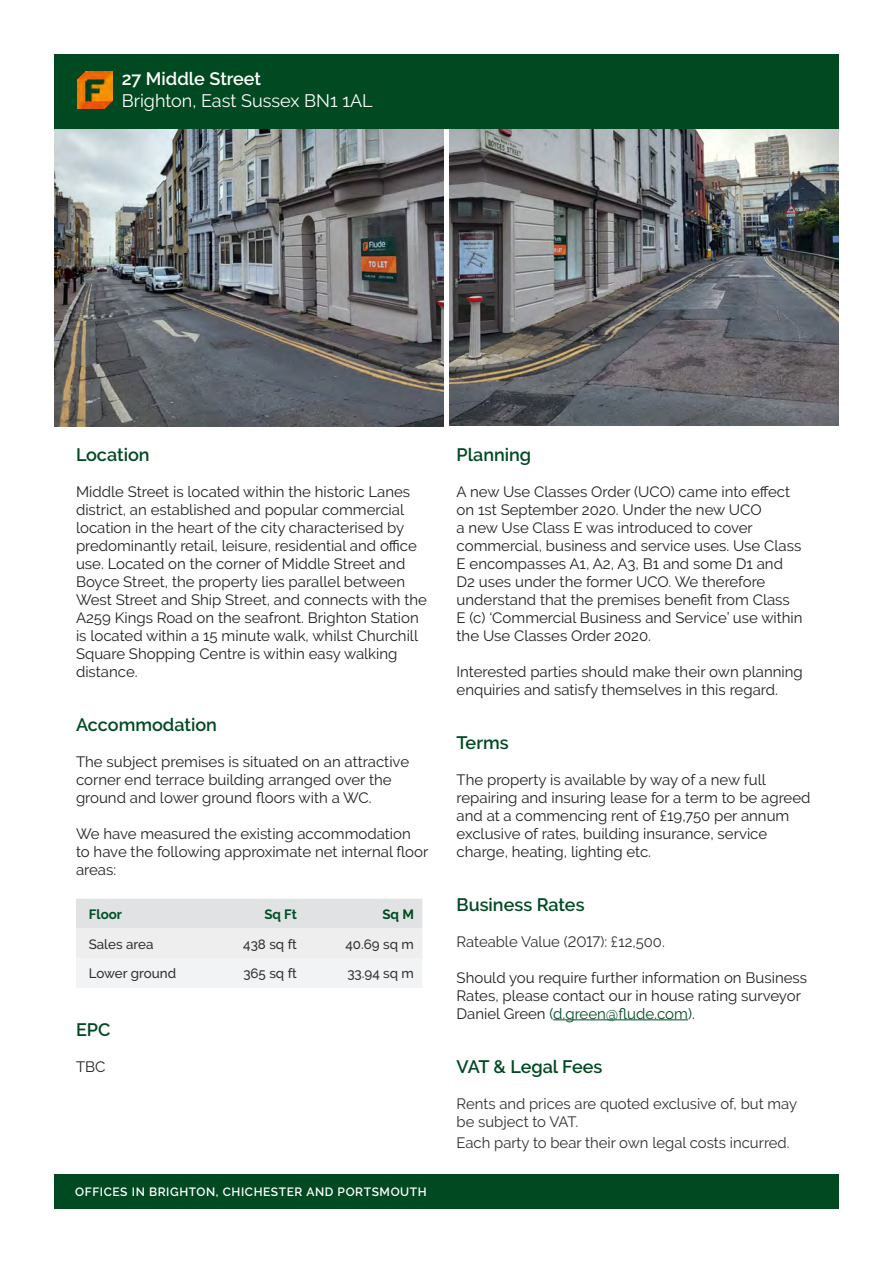
<style>
.page{position:relative;width:893px;height:1263px;background:#fff}
.page>*{position:absolute;margin:0;border:0;box-sizing:border-box;transform-origin:0 0}
.Flude_-_Sub_Header{font:600 18px "Raleway";color:#004921}
.t1{font:18px "Raleway";color:#fff}
.t2{font:600 18px "Raleway";color:#fff}
.Flude_-_Standard_Par{font:15px/18px "Raleway";color:#231f20}
.Flude_-_Standard_Par-2{font:15px/18px "Raleway";color:#312f30}
.Flude_-_Sub_Header-2{font:15px "Raleway";color:#312f30}
.t3{font:500 13.5px "Raleway";color:#312f30}
.t4{font:700 13.5px "Raleway";color:#004f28}
.t5{font:700 13.5px "Raleway";color:#004921}
.t6{font:600 12px "Raleway";letter-spacing:.05em;color:#fff}
.s1{color:#004921}
</style>
<div class="page">
<img style="left:449px;top:129px;width:390px;height:296px">
<img style="left:54px;top:129px;width:390px;height:297px">
<svg style="left:76px;top:899px;width:346px;height:89px"></svg>
<hr style="left:553px;top:1019px;width:135px;height:1px;background:#004921">
<div style="left:54px;top:1175px;width:785px;height:34px;background:#004921"></div>
<div style="left:54px;top:54px;width:785px;height:75px;background:#004921"></div>
<img style="left:77px;top:72px;width:36px;height:37px">
<p class="t2" style="left:122px;top:68px;width:141px">27 Middle Street</p>
<p class="t1" style="left:122px;top:91px;width:252px">Brighton, East Sussex BN1 1AL</p>
<p class="Flude_-_Sub_Header" style="left:76px;top:444px;width:75px">Location</p>
<p class="Flude_-_Standard_Par" style="left:76px;top:482px;width:353px">Middle Street is located within the historic Lanes district, an established and popular commercial location in the heart of the city characterised by predominantly retail, leisure, residential and office use. Located on the corner of Middle Street and Boyce Street, the property lies parallel between West Street and Ship Street, and connects with the A259 Kings Road on the seafront. Brighton Station is located within a 15 minute walk, whilst Churchill Square Shopping Centre is within easy walking distance.</p>
<p class="Flude_-_Sub_Header" style="left:76px;top:714px;width:142px">Accommodation</p>
<p class="Flude_-_Standard_Par" style="left:76px;top:752px;width:335px">The subject premises is situated on an attractive corner end terrace building arranged over the ground and lower ground floors with a WC.</p>
<p class="Flude_-_Standard_Par" style="left:76px;top:824px;width:354px">We have measured the existing accommodation<br>to have the following approximate net internal floor areas:</p>
<p class="t4" style="left:89px;top:906px;width:35px">Floor</p>
<p class="t4" style="left:264px;top:906px;width:34px">Sq Ft</p>
<p class="t5" style="left:382px;top:906px;width:33px">Sq M</p>
<p class="t3" style="left:89px;top:936px;width:66px">Sales area</p>
<p class="t3" style="left:243px;top:936px;width:55px">438 sq ft</p>
<p class="t3" style="left:345px;top:936px;width:70px">40.69 sq m</p>
<p class="t3" style="left:89px;top:966px;width:89px">Lower ground</p>
<p class="t3" style="left:243px;top:966px;width:55px">365 sq ft</p>
<p class="t3" style="left:347px;top:966px;width:68px">33.94 sq m</p>
<p class="Flude_-_Sub_Header" style="left:76px;top:1019px;width:36px">EPC</p>
<p class="Flude_-_Standard_Par" style="left:76px;top:1058px;width:31px">TBC</p>
<p class="t6" style="left:75px;top:1185px;width:353px">OFFICES IN BRIGHTON, CHICHESTER AND PORTSMOUTH</p>
<p class="Flude_-_Sub_Header" style="left:457px;top:444px;width:76px">Planning</p>
<p class="Flude_-_Standard_Par" style="left:457px;top:482px;width:348px">A new Use Classes Order (UCO) came into effect on 1st September 2020. Under the new UCO<br>a new Use Class E was introduced to cover commercial, business and service uses. Use Class E encompasses A1, A2, A3, B1 and some D1 and D2 uses under the former UCO. We therefore understand that the premises benefit from Class E (c) ‘Commercial Business and Service’ use within the Use Classes Order 2020.</p>
<p class="Flude_-_Standard_Par" style="left:457px;top:662px;width:348px">Interested parties should make their own planning enquiries and satisfy themselves in this regard.</p>
<p class="Flude_-_Sub_Header" style="left:457px;top:732px;width:54px">Terms</p>
<p class="Flude_-_Standard_Par" style="left:457px;top:770px;width:355px">The property is available by way of a new full repairing and insuring lease for a term to be agreed and at a commencing rent of £19,750 per annum exclusive of rates, building insurance, service charge, heating, lighting etc.</p>
<p class="Flude_-_Sub_Header" style="left:457px;top:894px;width:130px">Business Rates</p>
<p class="Flude_-_Sub_Header-2" style="left:457px;top:933px;width:210px">Rateable Value (2017): £12,500.</p>
<p class="Flude_-_Standard_Par" style="left:457px;top:968px;width:352px">Should you require further information on Business<br>Rates, please contact our in house rating surveyor<br>Daniel Green <span class="s1">(d.green@flude.com)</span>.</p>
<p class="Flude_-_Sub_Header" style="left:457px;top:1056px;width:147px">VAT &amp; Legal Fees</p>
<p class="Flude_-_Standard_Par-2" style="left:457px;top:1094px;width:342px">Rents and prices are quoted exclusive of, but may be subject to VAT.</p>
<p class="Flude_-_Standard_Par-2" style="left:457px;top:1133px;width:334px">Each party to bear their own legal costs incurred.</p>
</div>
